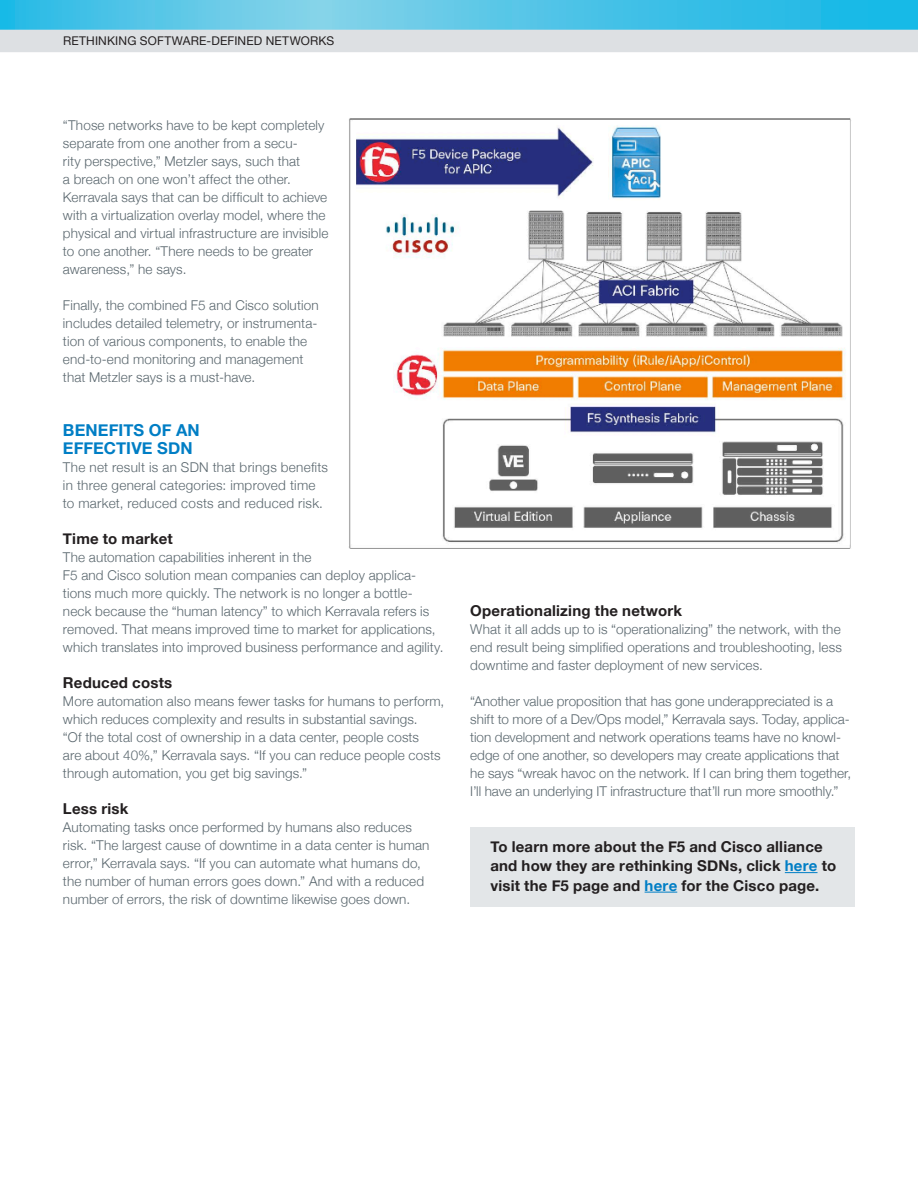
<style>
.page{position:relative;width:918px;height:1188px;background:#fff}
.page>*{position:absolute;margin:0;border:0;box-sizing:border-box;transform-origin:0 0}
.t1{font:700 16.5px/18px "Helvetica Neue";letter-spacing:.005em;color:#007ec5}
.t2{font:700 15px/19.5px "Helvetica Neue";letter-spacing:.015em;color:#231f20}
.t3{font:300 13.5px/18px "Helvetica Neue";letter-spacing:.01em;color:#5a676e}
.t4{font:12px "Helvetica Neue";letter-spacing:.015em;color:#231f20}
.s1{color:#007ec5}
</style>
<div class="page">
<div style="left:470px;top:827px;width:385px;height:80px;background:#e3e6e8"></div>
<hr style="left:785px;top:872px;width:33px;height:1px;background:#007ec5">
<hr style="left:645px;top:892px;width:32px;height:1px;background:#007ec5">
<svg style="left:0;top:0;width:918px;height:30px;background:#4dc4e7"></svg>
<div style="left:0;top:30px;width:918px;height:22px;background:#dde0e3"></div>
<img style="left:349px;top:118px;width:502px;height:431px">
<p class="t4" style="left:63px;top:34px;width:273px">RETHINKING SOFTWARE-DEFINED NETWORKS</p>
<p class="t3" style="left:63px;top:116px;width:267px">“Those networks have to be kept completely separate from one another from a secu-<br>rity perspective,” Metzler says, such that<br>a breach on one won’t affect the other.<br>Kerravala says that can be difficult to achieve with a virtualization overlay model, where the physical and virtual infrastructure are invisible to one another. “There needs to be greater awareness,” he says.</p>
<p class="t3" style="left:63px;top:296px;width:257px">Finally, the combined F5 and Cisco solution includes detailed telemetry, or instrumenta&shy;tion of various components, to enable the end-to-end monitoring and management that Metzler says is a must-have.</p>
<p class="t1" style="left:63px;top:421px;width:138px">BENEFITS OF AN<br>EFFECTIVE SDN</p>
<p class="t3" style="left:63px;top:458px;width:267px">The net result is an SDN that brings benefits in three general categories: improved time to market, reduced costs and reduced risk.</p>
<p class="t2" style="left:63px;top:529px;width:111px">Time to market</p>
<p class="t3" style="left:63px;top:548px;width:382px">The automation capabilities inherent in the<br>F5 and Cisco solution mean companies can deploy applica&shy;tions much more quickly. The network is no longer a bottle&shy;neck because the “human latency” to which Kerravala refers is removed. That means improved time to market for applications, which translates into improved business performance and agility.</p>
<p class="t2" style="left:63px;top:673px;width:111px">Reduced costs</p>
<p class="t3" style="left:63px;top:692px;width:383px">More automation also means fewer tasks for humans to perform, which reduces complexity and results in substantial savings.<br>“Of the total cost of ownership in a data center, people costs<br>are about 40%,” Kerravala says. “If you can reduce people costs through automation, you get big savings.”</p>
<p class="t2" style="left:63px;top:799px;width:67px">Less risk</p>
<p class="t3" style="left:63px;top:818px;width:368px">Automating tasks once performed by humans also reduces risk. “The largest cause of downtime in a data center is human error,” Kerravala says. “If you can automate what humans do, the number of human errors goes down.” And with a reduced number of errors, the risk of downtime likewise goes down.</p>
<p class="t2" style="left:470px;top:601px;width:213px">Operationalizing the network</p>
<p class="t3" style="left:470px;top:620px;width:373px;text-align:justify">What it all adds up to is “operationalizing” the network, with the end result being simplified operations and troubleshooting, less downtime and faster deployment of new services.</p>
<p class="t3" style="left:470px;top:692px;width:382px">“Another value proposition that has gone underappreciated is a shift to more of a Dev/Ops model,” Kerravala says. Today, applica&shy;tion development and network operations teams have no knowl&shy;edge of one another, so developers may create applications that he says “wreak havoc on the network. If I can bring them together, I’ll have an underlying IT infrastructure that’ll run more smoothly.”</p>
<p class="t2" style="left:490px;top:836px;width:347px">To learn more about the F5 and Cisco alliance and how they are rethinking SDNs, click <span class="s1">here</span> to visit the F5 page and <span class="s1">here</span> for the Cisco page.</p>
</div>
